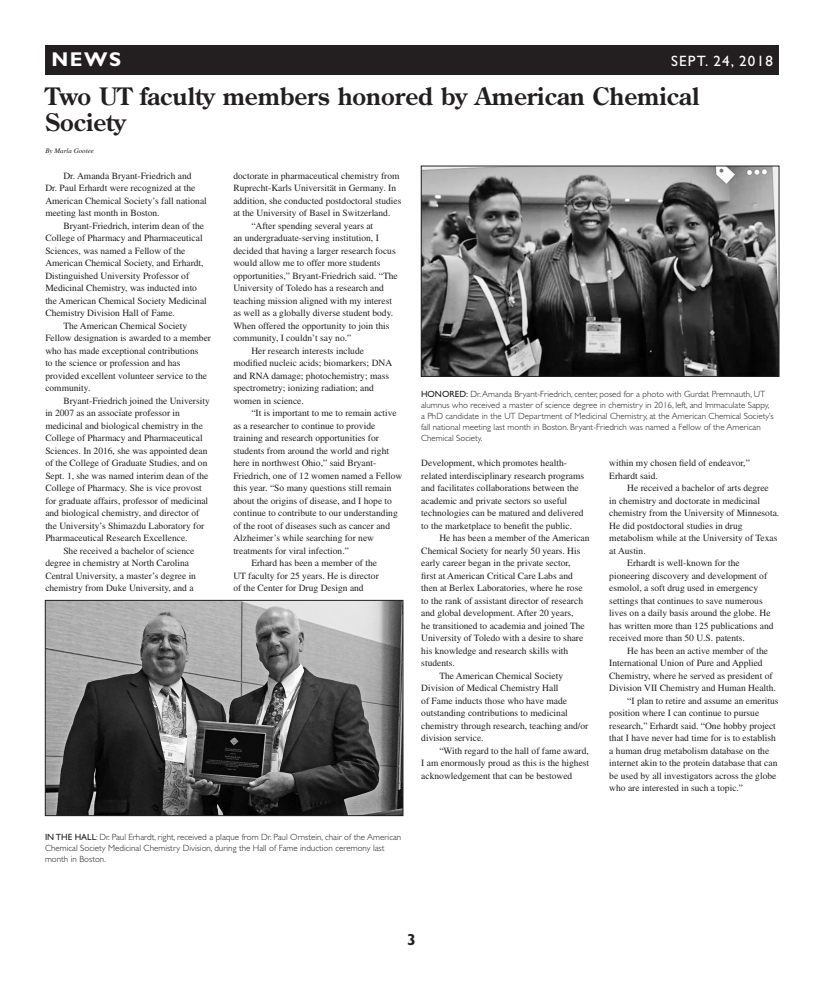
<style>
.page{position:relative;width:824px;height:990px;background:#fff}
.page>*{position:absolute;margin:0;border:0;box-sizing:border-box;transform-origin:0 0}
.Heading_24pt{font:700 24px/26px "Century Old Style Std";color:#231f20}
.t1{font:700 20px "Gill Sans Std";color:#fff}
.t2{font:700 16px "Gill Sans Std";color:#231f20}
.t3{font:15px "Gill Sans Std";letter-spacing:.08em;color:#fff}
.Body_Text{font:9.5px/12.5px "Times";color:#231f20}
.Cutline{font:300 9px/11px "Gill Sans Std";color:#231f20}
.By_line{font:italic 7px "Times";color:#231f20}
.s1{font-weight:400}
</style>
<div class="page">
<div style="left:45px;top:45px;width:734px;height:30px;background:#231f20"></div>
<img style="left:423px;top:168px;width:354px;height:207px">
<div style="left:421px;top:166px;width:358px;height:211px;border:1px solid #231f20"></div>
<img style="left:47px;top:602px;width:354px;height:212px">
<div style="left:45px;top:600px;width:358px;height:216px;border:1px solid #231f20"></div>
<p class="t1" style="left:51px;top:47px;width:71px">NEWS</p>
<p class="t3" style="left:671px;top:52px;width:103px">SEPT. 24, 2018</p>
<p class="Heading_24pt" style="left:45px;top:82px;width:655px">Two UT faculty members honored by American Chemical<br>Society</p>
<p class="By_line" style="left:45px;top:146px;width:50px">By Marla Gootee</p>
<p class="Body_Text" style="left:45px;top:169px;width:163px;text-indent:18px">Dr. Amanda Bryant-Friedrich and<br>Dr. Paul Erhardt were recognized at the American Chemical Society’s fall national meeting last month in Boston.</p>
<p class="Body_Text" style="left:45px;top:219px;width:163px;text-indent:18px">Bryant-Friedrich, interim dean of the College of Pharmacy and Pharmaceutical Sciences, was named a Fellow of the American Chemical Society, and Erhardt, Distinguished University Professor of Medicinal Chemistry, was inducted into the American Chemical Society Medicinal Chemistry Division Hall of Fame.</p>
<p class="Body_Text" style="left:45px;top:319px;width:167px;text-indent:18px">The American Chemical Society Fellow designation is awarded to a member who has made exceptional contributions<br>to the science or profession and has provided excellent volunteer service to the community.</p>
<p class="Body_Text" style="left:45px;top:394px;width:166px;text-indent:18px">Bryant-Friedrich joined the University in 2007 as an associate professor in medicinal and biological chemistry in the College of Pharmacy and Pharmaceutical Sciences. In 2016, she was appointed dean of the College of Graduate Studies, and on Sept. 1, she was named interim dean of the College of Pharmacy. She is vice provost for graduate affairs, professor of medicinal and biological chemistry, and director of the University’s Shimazdu Laboratory for Pharmaceutical Research Excellence.</p>
<p class="Body_Text" style="left:45px;top:544px;width:152px;text-indent:18px">She received a bachelor of science degree in chemistry at North Carolina Central University, a master’s degree in chemistry from Duke University, and a</p>
<p class="Body_Text" style="left:233px;top:169px;width:170px">doctorate in pharmaceutical chemistry from Ruprecht-Karls Universität in Germany. In addition, she conducted postdoctoral studies at the University of Basel in Switzerland.</p>
<p class="Body_Text" style="left:233px;top:219px;width:166px;text-indent:18px">“After spending several years at<br>an undergraduate-serving institution, I decided that having a larger research focus would allow me to offer more students opportunities,” Bryant-Friedrich said. “The University of Toledo has a research and teaching mission aligned with my interest as well as a globally diverse student body.<br>When offered the opportunity to join this community, I couldn’t say no.”</p>
<p class="Body_Text" style="left:233px;top:344px;width:160px;text-indent:18px">Her research interests include modified nucleic acids; biomarkers; DNA and RNA damage; photochemistry; mass spectrometry; ionizing radiation; and women in science.</p>
<p class="Body_Text" style="left:233px;top:407px;width:170px;text-indent:18px">“It is important to me to remain active as a researcher to continue to provide training and research opportunities for students from around the world and right here in northwest Ohio,” said Bryant-Friedrich, one of 12 women named a Fellow this year. “So many questions still remain about the origins of disease, and I hope to continue to contribute to our understanding of the root of diseases such as cancer and Alzheimer’s while searching for new treatments for viral infection.”</p>
<p class="Body_Text" style="left:233px;top:557px;width:147px;text-indent:18px">Erhard has been a member of the<br>UT faculty for 25 years. He is director of the Center for Drug Design and</p>
<p class="Cutline" style="left:421px;top:389px;width:354px"><span class="s1">HONORED:</span> Dr. Amanda Bryant-Friedrich, center, posed for a photo with Gurdat Premnauth, UT alumnus who received a master of science degree in chemistry in 2016, left, and Immaculate Sappy, a PhD candidate in the UT Department of Medicinal Chemistry, at the American Chemical Society’s fall national meeting last month in Boston. Bryant-Friedrich was named a Fellow of the American Chemical Society.</p>
<p class="Body_Text" style="left:421px;top:457px;width:164px">Development, which promotes health&shy;related interdisciplinary research programs and facilitates collaborations between the academic and private sectors so useful technologies can be matured and delivered to the marketplace to benefit the public.</p>
<p class="Body_Text" style="left:421px;top:532px;width:170px;text-indent:18px">He has been a member of the American Chemical Society for nearly 50 years. His early career began in the private sector,<br>first at American Critical Care Labs and then at Berlex Laboratories, where he rose to the rank of assistant director of research and global development. After 20 years,<br>he transitioned to academia and joined The University of Toledo with a desire to share his knowledge and research skills with students.</p>
<p class="Body_Text" style="left:421px;top:669px;width:169px;text-indent:18px">The American Chemical Society Division of Medical Chemistry Hall<br>of Fame inducts those who have made outstanding contributions to medicinal chemistry through research, teaching and/or division service.</p>
<p class="Body_Text" style="left:421px;top:744px;width:169px;text-align:justify;text-indent:18px">“With regard to the hall of fame award, I am enormously proud as this is the highest acknowledgement that can be bestowed</p>
<p class="Body_Text" style="left:609px;top:457px;width:142px">within my chosen field of endeavor,”<br>Erhardt said.</p>
<p class="Body_Text" style="left:609px;top:482px;width:171px;text-indent:18px">He received a bachelor of arts degree<br>in chemistry and doctorate in medicinal chemistry from the University of Minnesota.<br>He did postdoctoral studies in drug metabolism while at the University of Texas at Austin.</p>
<p class="Body_Text" style="left:609px;top:557px;width:166px;text-indent:18px">Erhardt is well-known for the pioneering discovery and development of esmolol, a soft drug used in emergency settings that continues to save numerous lives on a daily basis around the globe. He has written more than 125 publications and received more than 50 U.S. patents.</p>
<p class="Body_Text" style="left:609px;top:644px;width:168px;text-indent:18px">He has been an active member of the International Union of Pure and Applied Chemistry, where he served as president of Division VII Chemistry and Human Health.</p>
<p class="Body_Text" style="left:609px;top:694px;width:171px;text-indent:18px">“I plan to retire and assume an emeritus position where I can continue to pursue research,” Erhardt said. “One hobby project that I have never had time for is to establish a human drug metabolism database on the internet akin to the protein database that can be used by all investigators across the globe who are interested in such a topic.”</p>
<p class="Cutline" style="left:45px;top:832px;width:358px"><span class="s1">IN THE HALL</span>: Dr. Paul Erhardt, right, received a plaque from Dr. Paul Ornstein, chair of the American<br>Chemical Society Medicinal Chemistry Division, during the Hall of Fame induction ceremony last month in Boston.</p>
<p class="t2" style="left:407px;top:930px;width:10px">3</p>
</div>
